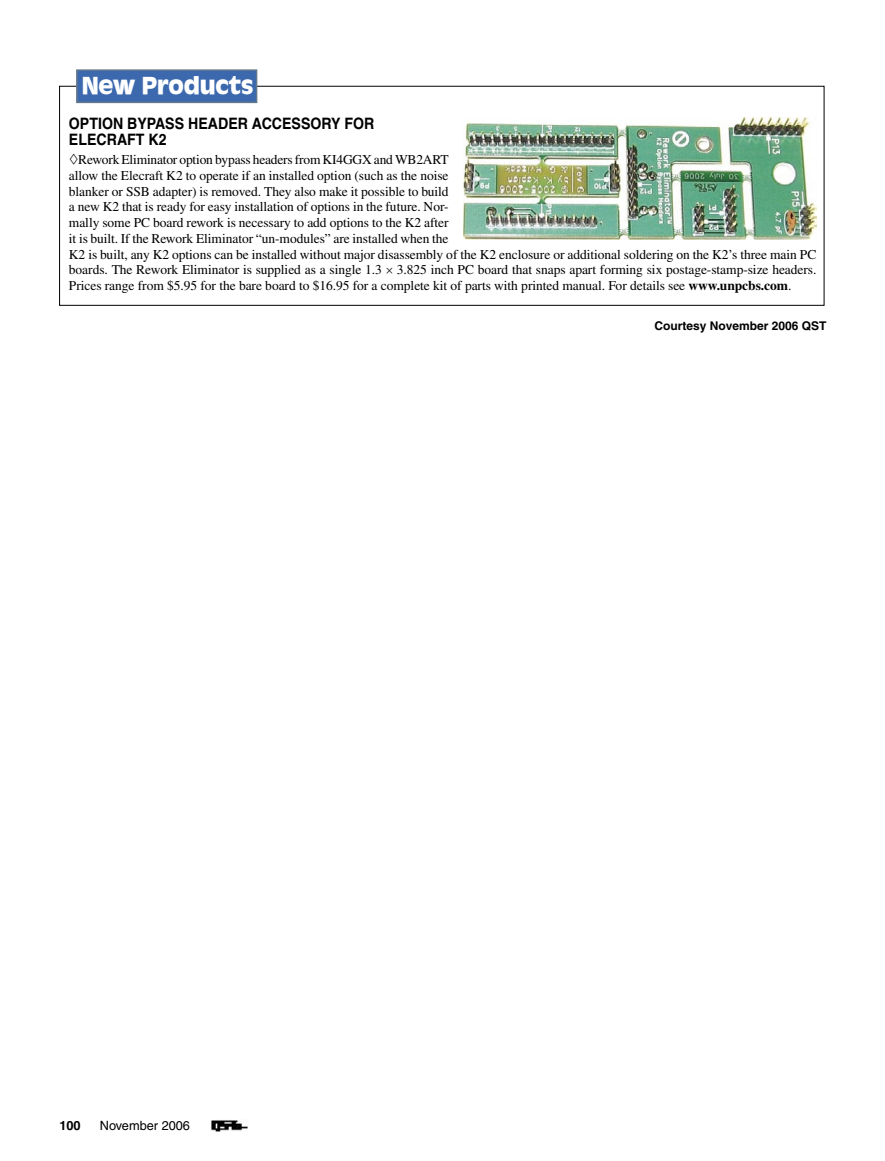
<style>
.page{position:relative;width:885px;height:1161px;background:#fff}
.page>*{position:absolute;margin:0;border:0;box-sizing:border-box;transform-origin:0 0}
.Body_Text{font:700 25.5px "Antigoni Bd";letter-spacing:-.005em;color:#fff}
.Subhead_1{font:700 15.75px/16.5px "Helvetica";color:#000;scale:.9 1}
.Body_Text-2{font:13.5px/15.8px "Times";letter-spacing:-.005em;color:#000}
.t1{font:12.75px "Helvetica";color:#000}
.t2{font:700 12.75px "Helvetica";color:#000}
.t3{font:700 12px "Helvetica";color:#000}
.s1{font-weight:700}
</style>
<div class="page">
<img style="left:210px;top:1120px;width:38px;height:12px">
<div style="left:59px;top:86px;width:765px;height:220px;border:1px solid #000"></div>
<div style="left:77px;top:70px;width:179px;height:32px;background:#3c68ae"></div>
<div style="left:76px;top:69px;width:181px;height:34px;border:2px solid #64788c"></div>
<img style="left:463px;top:117px;width:352px;height:122px">
<p class="Body_Text" style="left:82px;top:68px;width:173px">New Products</p>
<p class="Subhead_1" style="left:69px;top:115px;width:341px">OPTION BYPASS HEADER ACCESSORY FOR<br>ELECRAFT K2</p>
<p class="Body_Text-2" style="left:69px;top:152px;width:748px;text-indent:9px">Rework Eliminator option bypass headers from KI4GGX and WB2ART<br>allow the Elecraft K2 to operate if an installed option (such as the noise<br>blanker or SSB adapter) is removed. They also make it possible to build<br>a new K2 that is ready for easy installation of options in the future. Nor-<br>mally some PC board rework is necessary to add options to the K2 after<br>it is built. If the Rework Eliminator “un-modules” are installed when the<br>K2 is built, any K2 options can be installed without major disassembly of the K2 enclosure or additional soldering on the K2’s three main PC boards. The Rework Eliminator is supplied as a single 1.3 3.825 inch PC board that snaps apart forming six postage-stamp-size headers.<br>Prices range from $5.95 for the bare board to $16.95 for a complete kit of parts with printed manual. For details see <span class="s1">www.unpcbs.com</span>.</p>
<p class="t3" style="left:654px;top:319px;width:174px">Courtesy November 2006 QST</p>
<p class="t2" style="left:59px;top:1117px;width:23px">100</p>
<p class="t1" style="left:100px;top:1118px;width:92px">November 2006</p>
</div>
